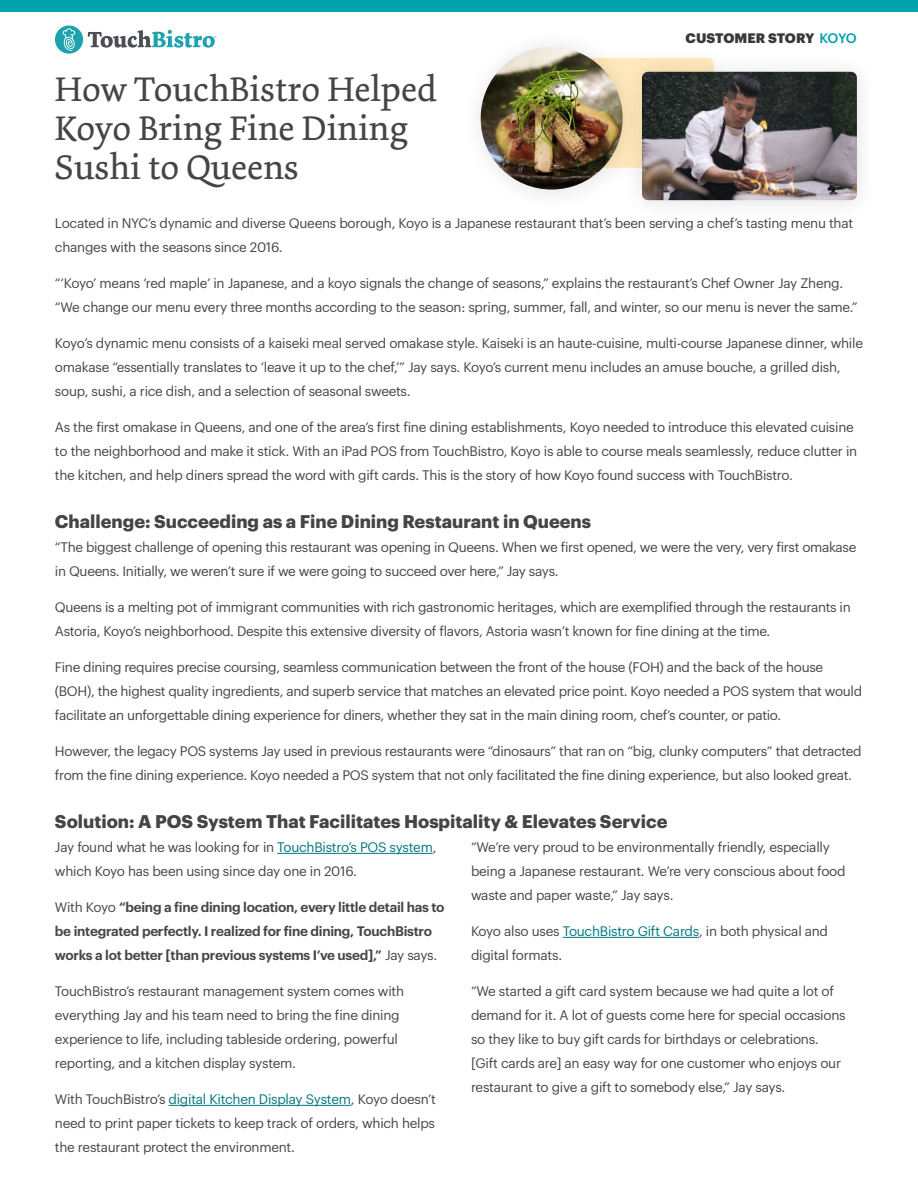
<style>
.page{position:relative;width:918px;height:1188px;background:#fff}
.page>*{position:absolute;margin:0;border:0;box-sizing:border-box;transform-origin:0 0}
.Heading_01{font:36px/39px "Dolly Pro";color:#454545}
.Heading_04{font:700 18px "Graphik";color:#454545}
.Paragraph{font:13.5px/24px "Graphik";letter-spacing:-.02em;color:#454545}
.Paragraph-2{font:600 13.5px/24px "Graphik";letter-spacing:-.02em;color:#454545}
.Small{font:900 13.5px "Graphik";color:#3b383a}
.s1{font-weight:500;color:#00a0af}
.s2{color:#00777e}
.s3{font-weight:400}
</style>
<div class="page">
<div style="left:0;top:0;width:918px;height:12px;background:#00a3ad"></div>
<hr style="left:277px;top:853px;width:156px;height:1px;background:#00777e">
<hr style="left:169px;top:1105px;width:182px;height:1px;background:#00777e">
<svg style="left:88px;top:30px;width:129px;height:18px"></svg>
<div style="left:55px;top:26px;width:28px;height:28px;background:#1da3ad;border-radius:50%"></div>
<svg style="left:63px;top:28px;width:12px;height:23px"></svg>
<hr style="left:563px;top:937px;width:136px;height:1px;background:#00777e">
<div style="left:460px;top:27px;width:185px;height:185px;background:#000;opacity:.12"></div>
<img style="left:481px;top:47px;width:142px;height:143px;border-radius:71px">
<div style="left:622px;top:53px;width:256px;height:169px;background:#000;opacity:.12"></div>
<img style="left:642px;top:72px;width:215px;height:128px">
<p class="Heading_01" style="left:55px;top:70px;width:384px">How TouchBistro Helped<br>Koyo Bring Fine Dining<br>Sushi to Queens</p>
<p class="Small" style="left:686px;top:28px;width:173px">CUSTOMER STORY <span class="s1">KOYO</span></p>
<p class="Paragraph" style="left:55px;top:210px;width:800px">Located in NYC’s dynamic and diverse Queens borough, Koyo is a Japanese restaurant that’s been serving a chef’s tasting menu that changes with the seasons since 2016.</p>
<p class="Paragraph" style="left:55px;top:270px;width:804px">“‘Koyo’ means ‘red maple’ in Japanese, and a koyo signals the change of seasons,” explains the restaurant’s Chef Owner Jay Zheng. “We change our menu every three months according to the season: spring, summer, fall, and winter, so our menu is never the same.”</p>
<p class="Paragraph" style="left:55px;top:330px;width:810px">Koyo’s dynamic menu consists of a kaiseki meal served omakase style. Kaiseki is an haute-cuisine, multi-course Japanese dinner, while omakase “essentially translates to ‘leave it up to the chef,’” Jay says. Koyo’s current menu includes an amuse bouche, a grilled dish, soup, sushi, a rice dish, and a selection of seasonal sweets.</p>
<p class="Paragraph" style="left:55px;top:414px;width:804px">As the first omakase in Queens, and one of the area’s first fine dining establishments, Koyo needed to introduce this elevated cuisine to the neighborhood and make it stick. With an iPad POS from TouchBistro, Koyo is able to course meals seamlessly, reduce clutter in the kitchen, and help diners spread the word with gift cards. This is the story of how Koyo found success with TouchBistro.</p>
<p class="Heading_04" style="left:55px;top:508px;width:538px">Challenge: Succeeding as a Fine Dining Restaurant in Queens</p>
<p class="Paragraph" style="left:55px;top:534px;width:803px">“The biggest challenge of opening this restaurant was opening in Queens. When we first opened, we were the very, very first omakase in Queens. Initially, we weren’t sure if we were going to succeed over here,” Jay says.</p>
<p class="Paragraph" style="left:55px;top:594px;width:797px">Queens is a melting pot of immigrant communities with rich gastronomic heritages, which are exemplified through the restaurants in<br>Astoria, Koyo’s neighborhood. Despite this extensive diversity of flavors, Astoria wasn’t known for fine dining at the time.</p>
<p class="Paragraph" style="left:55px;top:654px;width:809px">Fine dining requires precise coursing, seamless communication between the front of the house (FOH) and the back of the house (BOH), the highest quality ingredients, and superb service that matches an elevated price point. Koyo needed a POS system that would facilitate an unforgettable dining experience for diners, whether they sat in the main dining room, chef’s counter, or patio.</p>
<p class="Paragraph" style="left:55px;top:738px;width:808px">However, the legacy POS systems Jay used in previous restaurants were “dinosaurs” that ran on “big, clunky computers” that detracted from the fine dining experience. Koyo needed a POS system that not only facilitated the fine dining experience, but also looked great.</p>
<p class="Heading_04" style="left:55px;top:808px;width:614px">Solution: A POS System That Facilitates Hospitality &amp; Elevates Service</p>
<p class="Paragraph" style="left:55px;top:834px;width:383px">Jay found what he was looking for in <span class="s2">TouchBistro’s POS system</span>, which Koyo has been using since day one in 2016.</p>
<p class="Paragraph-2" style="left:55px;top:894px;width:391px"><span class="s3">With Koyo</span> “being a fine dining location, every little detail has to be integrated perfectly. I realized for fine dining, TouchBistro works a lot better [than previous systems I’ve used],” <span class="s3">Jay says.</span></p>
<p class="Paragraph" style="left:55px;top:978px;width:351px">TouchBistro’s restaurant management system comes with everything Jay and his team need to bring the fine dining experience to life, including tableside ordering, powerful reporting, and a kitchen display system.</p>
<p class="Paragraph" style="left:55px;top:1086px;width:383px;text-align:justify">With TouchBistro’s <span class="s2">digital Kitchen Display System</span>, Koyo doesn’t need to print paper tickets to keep track of orders, which helps the restaurant protect the environment.</p>
<p class="Paragraph" style="left:471px;top:834px;width:376px">“We’re very proud to be environmentally friendly, especially being a Japanese restaurant. We’re very conscious about food waste and paper waste,” Jay says.</p>
<p class="Paragraph" style="left:471px;top:918px;width:359px">Koyo also uses <span class="s2">TouchBistro Gift Cards</span>, in both physical and digital formats.</p>
<p class="Paragraph" style="left:471px;top:978px;width:376px">“We started a gift card system because we had quite a lot of demand for it. A lot of guests come here for special occasions so they like to buy gift cards for birthdays or celebrations. [Gift cards are] an easy way for one customer who enjoys our restaurant to give a gift to somebody else,” Jay says.</p>
</div>
